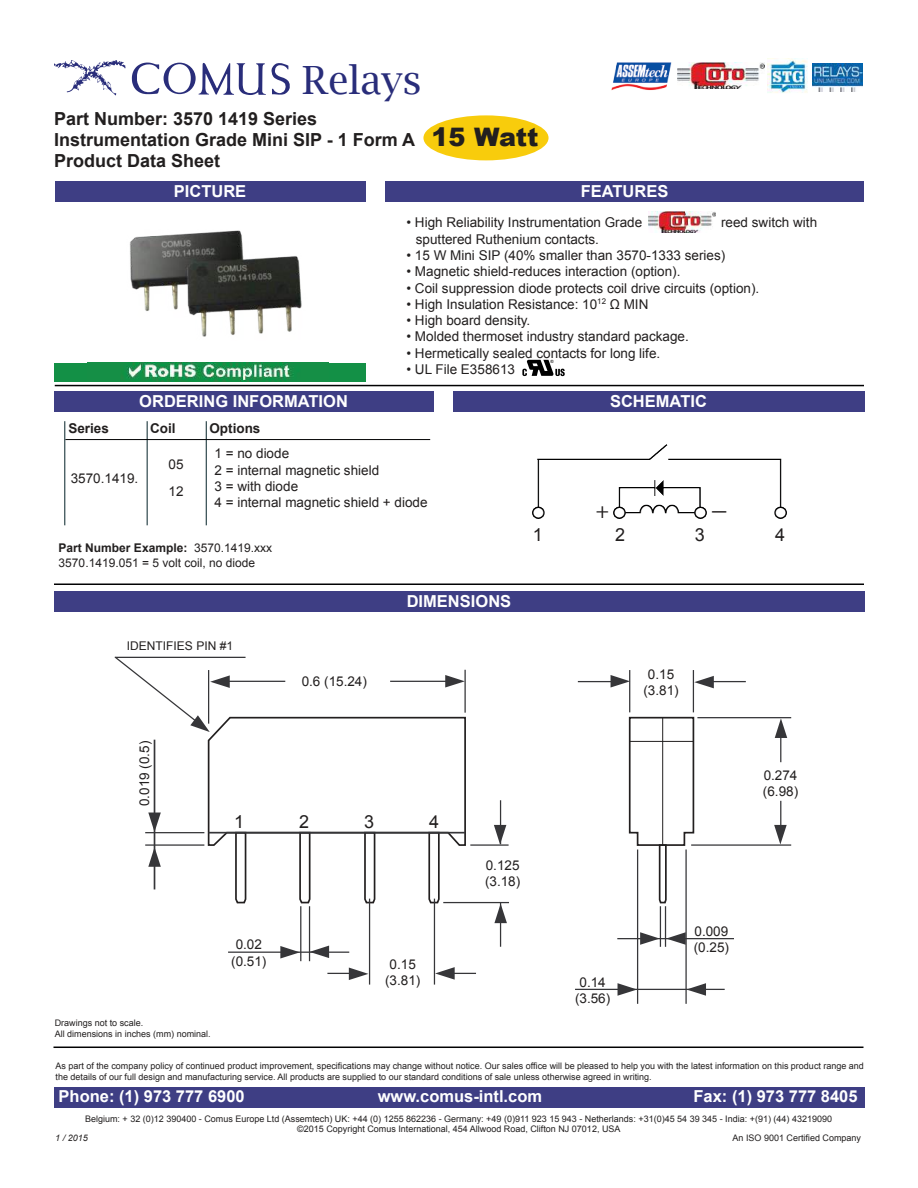
<style>
.page{position:relative;width:918px;height:1188px;background:#fff}
.page>*{position:absolute;margin:0;border:0;box-sizing:border-box;transform-origin:0 0}
.t1{font:39px "Lucida Bright";letter-spacing:-.01em;color:#292d7a}
.t2{font:28.5px "Minion Pro";color:#221f1f}
.t3{font:24px "Minion Pro";color:#221f1f}
.t4{font:700 18px/21px "Arial";color:#221f1f}
.t5{font:18px "Arial";color:#221f1f}
.t6{font:700 16.5px "Arial";color:#fff}
.t7{font:13.5px/16.2px "Arial";color:#221f1f}
.t8{font:700 13.5px "Arial";color:#221f1f}
.t9{font:12px/14.4px "Arial";color:#221f1f}
.t10{font:9px/10.8px "Arial";color:#221f1f}
.t11{font:italic 9px "Arial";color:#221f1f}
.t12{font:4.35px "Arial";color:#000}
.s1{font-weight:900;font-size:25.5px}
.s2{font-weight:700}
</style>
<div class="page">
<div style="left:423px;top:115px;width:126px;height:45px;background:#f8cc0c;border-radius:50%"></div>
<div style="left:54px;top:363px;width:311px;height:18px;background:#139046"></div>
<svg style="left:132px;top:62px;width:158px;height:33px"></svg>
<svg style="left:54px;top:60px;width:72px;height:36px"></svg>
<div style="left:54px;top:592px;width:810px;height:20px;background:#3e3e84"></div>
<img style="left:121px;top:363px;width:171px;height:18px">
<hr style="left:53px;top:1047px;width:810px;height:1px;background:#010102">
<img style="left:129px;top:230px;width:173px;height:107px">
<div style="left:54px;top:1087px;width:810px;height:20px;background:#3e3e84"></div>
<img style="left:532px;top:444px;width:255px;height:75px">
<div style="left:55px;top:182px;width:310px;height:20px;background:#3e3e84"></div>
<div style="left:453px;top:392px;width:411px;height:20px;background:#3e3e84"></div>
<hr style="left:54px;top:583px;width:810px;height:2px;background:#010102">
<hr style="left:55px;top:385px;width:809px;height:1px;background:#010102">
<div style="left:385px;top:182px;width:479px;height:20px;background:#3e3e84"></div>
<div style="left:54px;top:392px;width:379px;height:20px;background:#3e3e84"></div>
<hr style="left:64px;top:421px;width:1px;height:104px;background:#052329">
<hr style="left:147px;top:421px;width:1px;height:104px;background:#052329">
<hr style="left:206px;top:421px;width:1px;height:104px;background:#052329">
<hr style="left:65px;top:439px;width:365px;height:1px;background:#010102">
<img style="left:649px;top:212px;width:66px;height:20px">
<svg style="left:628px;top:716px;width:67px;height:188px"></svg>
<hr style="left:662px;top:718px;width:1px;height:127px;background:#221f1f">
<svg style="left:494px;top:904px;width:13px;height:19px"></svg>
<svg style="left:775px;top:718px;width:12px;height:20px"></svg>
<svg style="left:694px;top:676px;width:20px;height:12px"></svg>
<svg style="left:666px;top:932px;width:19px;height:13px"></svg>
<svg style="left:687px;top:983px;width:19px;height:13px"></svg>
<svg style="left:310px;top:946px;width:19px;height:12px"></svg>
<svg style="left:640px;top:932px;width:20px;height:13px"></svg>
<svg style="left:618px;top:983px;width:19px;height:13px"></svg>
<svg style="left:611px;top:675px;width:18px;height:13px"></svg>
<svg style="left:280px;top:946px;width:20px;height:13px"></svg>
<svg style="left:494px;top:825px;width:12px;height:19px"></svg>
<svg style="left:774px;top:825px;width:13px;height:19px"></svg>
<hr style="left:637px;top:850px;width:1px;height:154px;background:#363639">
<hr style="left:685px;top:850px;width:2px;height:154px;background:#363639">
<hr style="left:575px;top:989px;width:150px;height:1px;background:#363639">
<hr style="left:617px;top:938px;width:117px;height:1px;background:#363639">
<hr style="left:660px;top:906px;width:1px;height:41px;background:#363639">
<hr style="left:665px;top:906px;width:1px;height:41px;background:#363639">
<hr style="left:697px;top:717px;width:94px;height:1px;background:#363639">
<hr style="left:691px;top:844px;width:100px;height:2px;background:#363639">
<hr style="left:780px;top:731px;width:1px;height:31px;background:#363639">
<hr style="left:780px;top:801px;width:1px;height:31px;background:#363639">
<hr style="left:707px;top:681px;width:39px;height:1px;background:#363639">
<hr style="left:578px;top:681px;width:39px;height:1px;background:#363639">
<hr style="left:629px;top:670px;width:1px;height:42px;background:#363639">
<hr style="left:693px;top:670px;width:1px;height:42px;background:#363639">
<svg style="left:114px;top:656px;width:353px;height:248px"></svg>
<hr style="left:390px;top:681px;width:58px;height:1px;background:#363639">
<hr style="left:300px;top:906px;width:1px;height:55px;background:#363639">
<hr style="left:309px;top:906px;width:1px;height:55px;background:#363639">
<hr style="left:228px;top:952px;width:121px;height:1px;background:#363639">
<hr style="left:369px;top:899px;width:1px;height:86px;background:#363639">
<hr style="left:434px;top:899px;width:1px;height:86px;background:#363639">
<svg style="left:327px;top:968px;width:41px;height:12px"></svg>
<svg style="left:435px;top:967px;width:41px;height:13px"></svg>
<hr style="left:443px;top:902px;width:66px;height:1px;background:#363639">
<hr style="left:470px;top:844px;width:39px;height:2px;background:#363639">
<hr style="left:500px;top:800px;width:1px;height:44px;background:#363639">
<hr style="left:500px;top:903px;width:1px;height:44px;background:#363639">
<hr style="left:145px;top:832px;width:59px;height:1px;background:#363639">
<hr style="left:145px;top:844px;width:59px;height:2px;background:#363639">
<hr style="left:154px;top:740px;width:1px;height:149px;background:#363639">
<hr style="left:209px;top:832px;width:256px;height:2px;background:#363639">
<hr style="left:630px;top:741px;width:63px;height:1px;background:#221f1f">
<img style="left:611px;top:62px;width:61px;height:29px">
<img style="left:678px;top:63px;width:86px;height:26px">
<img style="left:767px;top:58px;width:41px;height:35px">
<img style="left:813px;top:64px;width:49px;height:27px">
<svg style="left:522px;top:360px;width:43px;height:16px"></svg>
<h1 class="t1" style="left:302px;top:64px;width:121px">Relays</h1>
<h3 class="t4" style="left:54px;top:110px;width:486px">Part Number: 3570 1419 Series<br>Instrumentation Grade Mini SIP - 1 Form A <span class="s1">15 Watt<br></span>Product Data Sheet</h3>
<h3 class="t6" style="left:174px;top:185px;width:74px">PICTURE</h3>
<h3 class="t6" style="left:581px;top:185px;width:89px">FEATURES</h3>
<h3 class="t6" style="left:139px;top:395px;width:210px">ORDERING INFORMATION</h3>
<h3 class="t8" style="left:68px;top:423px;width:42px">Series</h3>
<h3 class="t8" style="left:150px;top:423px;width:27px">Coil</h3>
<h3 class="t8" style="left:209px;top:423px;width:53px">Options</h3>
<h3 class="t7" style="left:406px;top:215px;width:237px">• High Reliability Instrumentation Grade</h3>
<h3 class="t7" style="left:721px;top:215px;width:98px">reed switch with</h3>
<h3 class="t7" style="left:416px;top:231px;width:185px">sputtered Ruthenium contacts.</h3>
<h3 class="t7" style="left:406px;top:247px;width:320px">• 15 W Mini SIP (40% smaller than 3570-1333 series)</h3>
<h3 class="t7" style="left:406px;top:264px;width:276px">• Magnetic shield-reduces interaction (option).</h3>
<h3 class="t7" style="left:406px;top:280px;width:354px">• Coil suppression diode protects coil drive circuits (option).</h3>
<h3 class="t7" style="left:406px;top:296px;width:243px">• High Insulation Resistance: 10<sup>12</sup> Ω MIN</h3>
<h3 class="t7" style="left:406px;top:312px;width:125px">• High board density.</h3>
<h3 class="t7" style="left:406px;top:328px;width:284px">• Molded thermoset industry standard package.</h3>
<h3 class="t7" style="left:406px;top:345px;width:255px">• Hermetically sealed contacts for long life.</h3>
<h3 class="t7" style="left:406px;top:361px;width:110px">• UL File E358613</h3>
<p class="t12" style="left:550px;top:359px;width:5px">®</p>
<h3 class="t6" style="left:610px;top:395px;width:98px">SCHEMATIC</h3>
<h3 class="t7" style="left:169px;top:451px;width:17px;line-height:26.7px">05<br>12</h3>
<h3 class="t7" style="left:214px;top:446px;width:215px">1 = no diode<br>2 = internal magnetic shield<br>3 = with diode<br>4 = internal magnetic shield + diode</h3>
<h3 class="t9" style="left:59px;top:541px;width:215px"><span class="s2">Part Number Example:</span> 3570.1419.xxx<br>3570.1419.051 = 5 volt coil, no diode</h3>
<h3 class="t7" style="left:71px;top:471px;width:69px">3570.1419.</h3>
<h3 class="t9" style="left:127px;top:639px;width:108px">IDENTIFIES PIN #1</h3>
<h3 class="t7" style="left:302px;top:673px;width:67px">0.6 (15.24)</h3>
<h3 class="t6" style="left:407px;top:595px;width:106px">DIMENSIONS</h3>
<h3 class="t3" style="left:596px;top:501px;width:15px">+</h3>
<h2 class="t2" style="left:712px;top:489px;width:16px">_</h2>
<h3 class="t5" style="left:533px;top:523px;width:12px">1</h3>
<h3 class="t5" style="left:615px;top:523px;width:12px">2</h3>
<h3 class="t5" style="left:695px;top:523px;width:12px">3</h3>
<h3 class="t5" style="left:775px;top:523px;width:12px">4</h3>
<h3 class="t7" style="left:643px;top:666px;width:37px;text-align:center">0.15 (3.81)</h3>
<h3 class="t7" style="left:137px;top:806px;width:67px;rotate:-90deg">0.019 (0.5)</h3>
<h3 class="t5" style="left:234px;top:810px;width:12px">1</h3>
<h3 class="t5" style="left:299px;top:810px;width:12px">2</h3>
<h3 class="t5" style="left:364px;top:810px;width:12px">3</h3>
<h3 class="t5" style="left:429px;top:810px;width:12px">4</h3>
<h3 class="t7" style="left:485px;top:858px;width:37px">0.125 (3.18)</h3>
<h3 class="t7" style="left:763px;top:768px;width:37px">0.274 (6.98)</h3>
<h3 class="t7" style="left:695px;top:923px;width:35px">0.009</h3>
<p class="t10" style="left:55px;top:1017px;width:158px">Drawings not to scale.<br>All dimensions in inches (mm) nominal.</p>
<h3 class="t7" style="left:236px;top:937px;width:28px">0.02</h3>
<h3 class="t7" style="left:694px;top:939px;width:37px">(0.25)</h3>
<h3 class="t7" style="left:231px;top:953px;width:37px">(0.51)</h3>
<h3 class="t7" style="left:385px;top:957px;width:37px;text-align:center">0.15 (3.81)</h3>
<h3 class="t7" style="left:575px;top:975px;width:37px;text-align:center">0.14 (3.56)</h3>
<p class="t10" style="left:56px;top:1061px;width:810px">As part of the company policy of continued product improvement, speci昀椀cations may change without notice. Our sales of昀椀ce will be pleased to help you with the latest information on this product range and the details of our full design and manufacturing service. All products are supplied to our standard conditions of sale unless otherwise agreed in writing.</p>
<h3 class="t6" style="left:59px;top:1090px;width:188px">Phone: (1) 973 777 6900</h3>
<h3 class="t6" style="left:378px;top:1090px;width:166px">www.comus-intl.com</h3>
<h3 class="t6" style="left:693px;top:1090px;width:166px">Fax: (1) 973 777 8405</h3>
<p class="t10" style="left:85px;top:1113px;width:748px;text-align:center">Belgium: + 32 (0)12 390400 - Comus Europe Ltd (Assemtech) UK: +44 (0) 1255 862236 - Germany: +49 (0)911 923 15 943 - Netherlands: +31(0)45 54 39 345 - India: +(91) (44) 43219090 ©2015 Copyright Comus International, 454 Allwood Road, Clifton NJ 07012, USA</p>
<p class="t11" style="left:55px;top:1132px;width:34px">1 / 2015</p>
<p class="t10" style="left:733px;top:1133px;width:130px">An ISO 9001 Certi昀椀ed Company</p>
</div>
